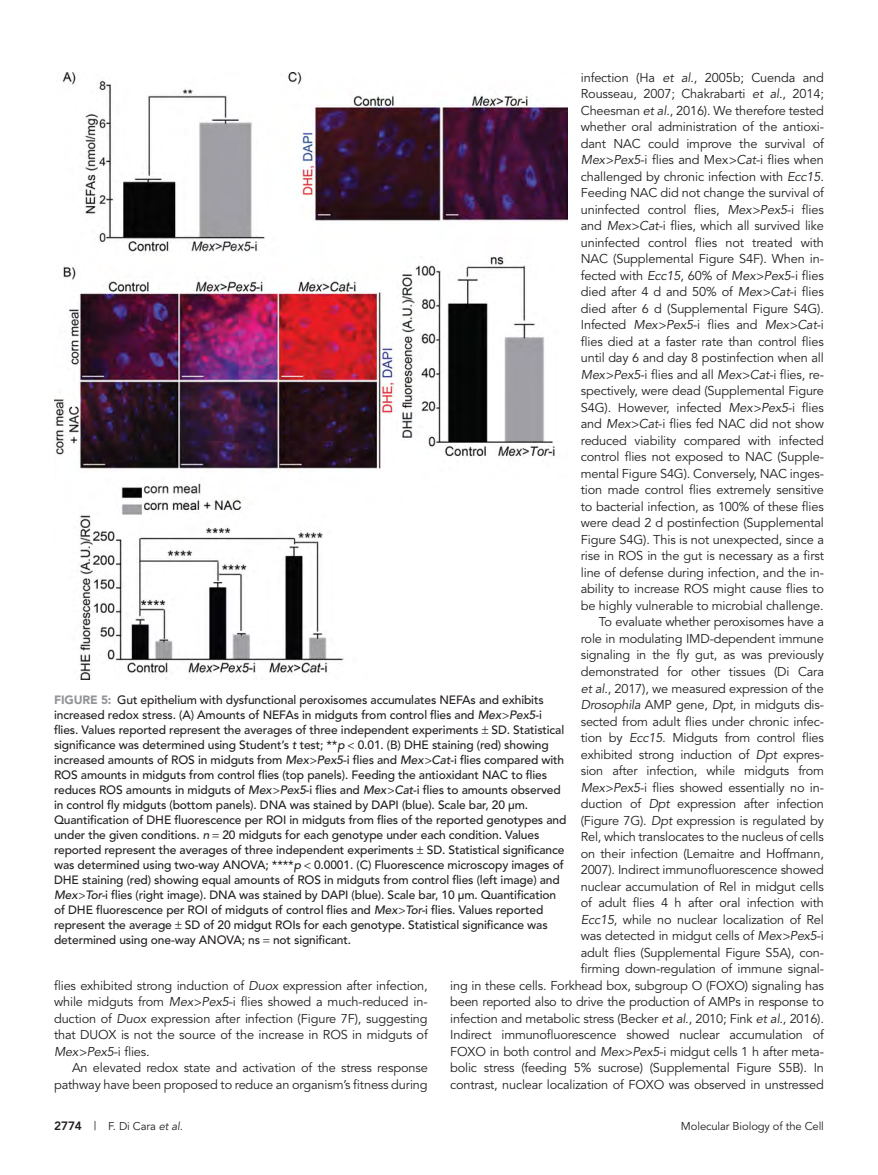
<style>
.page{position:relative;width:878px;height:1175px;background:#fff}
.page>*{position:absolute;margin:0;border:0;box-sizing:border-box;transform-origin:0 0}
.Para{font:12.75px/16.5px "Avenir";letter-spacing:-.015em;color:#231f20;text-align:justify}
.FigCaption{font:500 12px/15px "Avenir";letter-spacing:-.01em;color:#231f20}
.t1{font:11.25px "Avenir";letter-spacing:-.01em;color:#231f20}
.s1{font-style:italic}
.s2{font-weight:900;color:#939598}
.s3{font-weight:800;font-size:12px}
.s4{font-size:12px}
</style>
<div class="page">
<img style="left:54px;top:72px;width:513px;height:608px">
<p class="Para" style="left:580px;top:69px;width:245px">infection (Ha <span class="s1">et al</span>., 2005b; Cuenda and Rousseau, 2007; Chakrabarti <span class="s1">et al</span>., 2014; Cheesman <span class="s1">et al</span>., 2016). We therefore tested whether oral administration of the antioxi&shy;dant NAC could improve the survival of <span class="s1">Mex Pex5</span>-i flies and Mex <span class="s1">Cat</span>-i flies when challenged by chronic infection with <span class="s1">Ecc15.<br></span>Feeding NAC did not change the survival of uninfected control flies, <span class="s1">Mex Pex5</span>-i flies and <span class="s1">Mex Cat</span>-i flies, which all survived like uninfected control flies not treated with NAC (Supplemental Figure S4F). When in&shy;fected with <span class="s1">Ecc15</span>, 60% of <span class="s1">Mex Pex5</span>-i flies died after 4 d and 50% of <span class="s1">Mex Cat</span>-i flies died after 6 d (Supplemental Figure S4G).<br>Infected <span class="s1">Mex Pex5</span>-i flies and <span class="s1">Mex Cat</span>-i flies died at a faster rate than control flies until day 6 and day 8 postinfection when all <span class="s1">Mex Pex5</span>-i flies and all <span class="s1">Mex Cat</span>-i flies, re&shy;spectively, were dead (Supplemental Figure S4G). However, infected <span class="s1">Mex Pex5</span>-i flies and <span class="s1">Mex Cat</span>-i flies fed NAC did not show reduced viability compared with infected control flies not exposed to NAC (Supple&shy;mental Figure S4G). Conversely, NAC inges&shy;tion made control flies extremely sensitive to bacterial infection, as 100% of these flies were dead 2 d postinfection (Supplemental Figure S4G). This is not unexpected, since a rise in ROS in the gut is necessary as a first line of defense during infection, and the in&shy;ability to increase ROS might cause flies to be highly vulnerable to microbial challenge.</p>
<p class="Para" style="left:450px;top:614px;width:375px;text-align:right">To evaluate whether peroxisomes have a<br>role in modulating IMD-dependent immune<br>signaling in the fly gut, as was previously<br>demonstrated for other tissues (Di Cara<br><span class="s1">et al</span>., 2017), we measured expression of the<br><span class="s1">Drosophila</span> AMP gene, <span class="s1">Dpt</span>, in midguts dis-<br>sected from adult flies under chronic infec-<br>tion by <span class="s1">Ecc15.</span> Midguts from control flies<br>exhibited strong induction of <span class="s1">Dpt</span> expres-<br>sion after infection, while midguts from<br><span class="s1">Mex Pex5</span>-i flies showed essentially no in-<br>duction of <span class="s1">Dpt</span> expression after infection<br>(Figure 7G). <span class="s1">Dpt</span> expression is regulated by<br>Rel, which translocates to the nucleus of cells<br>on their infection (Lemaitre and Hoffmann,<br>2007). Indirect immunofluorescence showed<br>nuclear accumulation of Rel in midgut cells<br>of adult flies 4 h after oral infection with<br><span class="s1">Ecc15</span>, while no nuclear localization of Rel<br>was detected in midgut cells of <span class="s1">Mex Pex5</span>-i<br>adult flies (Supplemental Figure S5A), con-<br>firming down-regulation of immune signal-<br>ing in these cells. Forkhead box, subgroup O (FOXO) signaling has been reported also to drive the production of AMPs in response to infection and metabolic stress (Becker <span class="s1">et al</span>., 2010; Fink <span class="s1">et al</span>., 2016).<br>Indirect immunofluorescence showed nuclear accumulation of FOXO in both control and <span class="s1">Mex Pex5</span>-i midgut cells 1 h after meta&shy;bolic stress (feeding 5% sucrose) (Supplemental Figure S5B). In contrast, nuclear localization of FOXO was observed in unstressed</p>
<p class="FigCaption" style="left:54px;top:692px;width:514px"><span class="s2">FIGURE 5:</span> Gut epithelium with dysfunctional peroxisomes accumulates NEFAs and exhibits increased redox stress. (A) Amounts of NEFAs in midguts from control flies and <span class="s1">Mex Pex5</span>-i flies. Values reported represent the averages of three independent experiments SD. Statistical significance was determined using Student’s <span class="s1">t</span> test; **<span class="s1">p</span> 0.01. (B) DHE staining (red) showing increased amounts of ROS in midguts from <span class="s1">Mex Pex5</span>-i flies and <span class="s1">Mex Cat</span>-i flies compared with ROS amounts in midguts from control flies (top panels). Feeding the antioxidant NAC to flies reduces ROS amounts in midguts of <span class="s1">Mex Pex5</span>-i flies and <span class="s1">Mex Cat</span>-i flies to amounts observed in control fly midguts (bottom panels). DNA was stained by DAPI (blue). Scale bar, 20 μm.<br>Quantification of DHE fluorescence per ROI in midguts from flies of the reported genotypes and under the given conditions. <span class="s1">n</span> 20 midguts for each genotype under each condition. Values reported represent the averages of three independent experiments SD. Statistical significance was determined using two-way ANOVA; ****<span class="s1">p</span> 0.0001. (C) Fluorescence microscopy images of DHE staining (red) showing equal amounts of ROS in midguts from control flies (left image) and <span class="s1">Mex Tor-</span>i flies (right image). DNA was stained by DAPI (blue). Scale bar, 10 μm. Quantification of DHE fluorescence per ROI of midguts of control flies and <span class="s1">Mex Tor-</span>i flies. Values reported represent the average SD of 20 midgut ROIs for each genotype. Statistical significance was determined using one-way ANOVA; ns not significant.</p>
<p class="Para" style="left:54px;top:977px;width:375px">flies exhibited strong induction of <span class="s1">Duox</span> expression after infection, while midguts from <span class="s1">Mex Pex5</span>-i flies showed a much-reduced in&shy;duction of <span class="s1">Duox</span> expression after infection (Figure 7F), suggesting that DUOX is not the source of the increase in ROS in midguts of <span class="s1">Mex Pex5</span>-i flies.</p>
<p class="Para" style="left:54px;top:1059px;width:375px;text-align:right">An elevated redox state and activation of the stress response pathway have been proposed to reduce an organism’s fitness during</p>
<p class="t1" style="left:54px;top:1119px;width:130px"><span class="s3">2774</span> <span class="s4">|</span> F. Di Cara <span class="s1">et al</span>.</p>
<p class="t1" style="left:681px;top:1119px;width:144px">Molecular Biology of the Cell</p>
</div>
